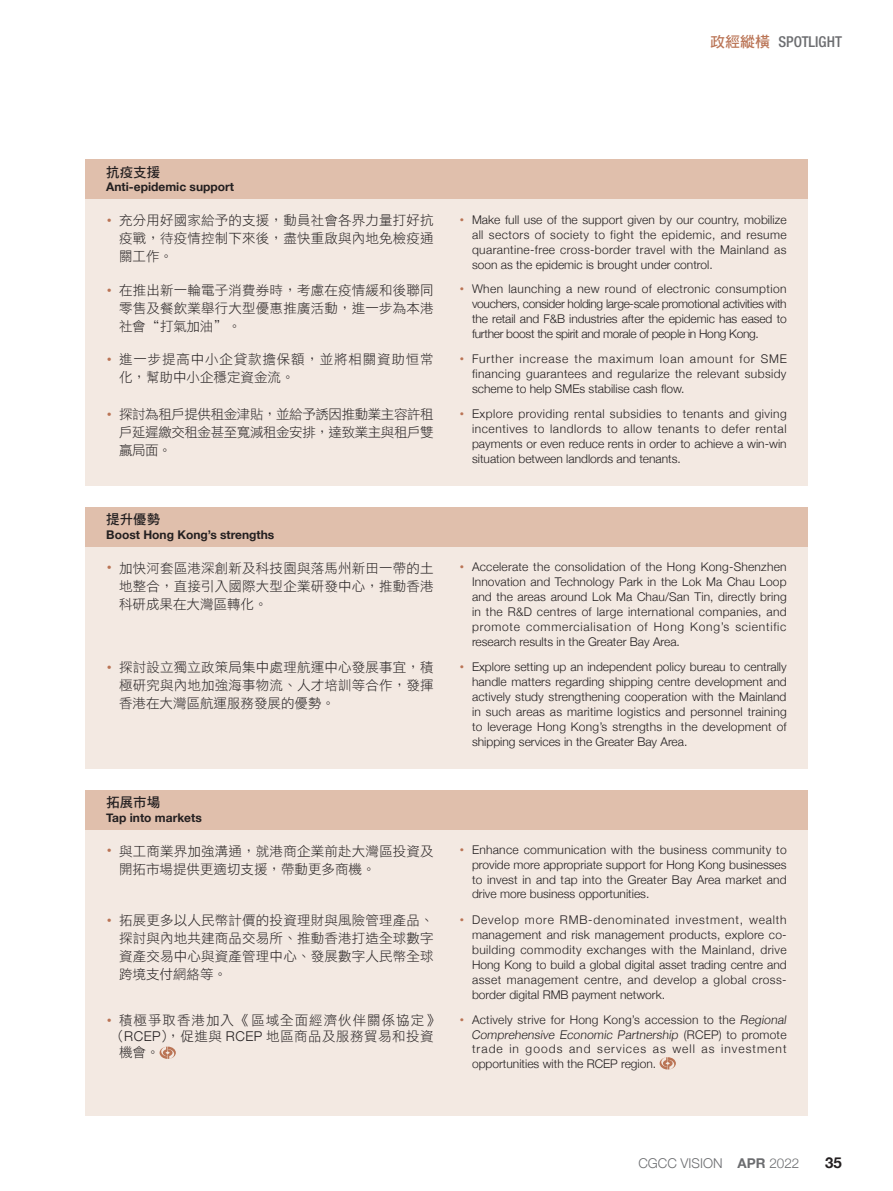
<style>
.page{position:relative;width:893px;height:1191px;background:#fff}
.page>*{position:absolute;margin:0;border:0;box-sizing:border-box;transform-origin:0 0}
.t1{font:500 condensed 15px "Helvetica Neue LT Std";color:#6c6d70}
.t2{font:700 15px "Helvetica Neue";color:#231f20}
.t3{font:13.5px/18px "DF Hei Std W3";letter-spacing:.015em;color:#231f20;text-align:justify}
.t4{font:13.5px/18px "DF Hei Std W3";letter-spacing:.06em;color:#231f20}
.t5{font:13.5px "DF Hei Std W3";letter-spacing:.035em;color:#231f20}
.t6{font:13.5px "DF Hei Std W3";letter-spacing:.075em;color:#231f20}
.t7{font:300 13.5px "Helvetica Neue";color:#6c6d70}
.t8{font:13.5px "DF Hei Std W7";color:#231f20}
.t9{font:300 12px/15px "Helvetica Neue";color:#231f20;text-align:justify}
.t10{font:300 12px/14.7px "Helvetica Neue";letter-spacing:.02em;color:#231f20}
.t11{font:700 12px "Helvetica Neue";color:#231f20}
.s1{font-family:"DF Hei Std W7";font-weight:400;font-stretch:normal;color:#ba7455}
.s2{font-family:"Gotham";font-weight:300;color:#ba7455}
.s3{font-family:"Gotham";color:#ba7455}
.s4{font-family:"Helvetica Neue";font-weight:300}
.s5{font-weight:700}
</style>
<div class="page">
<div style="left:85px;top:160px;width:723px;height:326px;background:#f3e9e2"></div>
<div style="left:85px;top:507px;width:723px;height:262px;background:#f3e9e2"></div>
<div style="left:85px;top:790px;width:723px;height:325px;background:#f3e9e2"></div>
<div style="left:85px;top:160px;width:723px;height:39px;background:#e0bfac"></div>
<div style="left:85px;top:507px;width:723px;height:39px;background:#e0bfac"></div>
<div style="left:85px;top:790px;width:723px;height:39px;background:#e0bfac"></div>
<svg style="left:160px;top:1046px;width:16px;height:13px"></svg>
<svg style="left:660px;top:1057px;width:16px;height:12px"></svg>
<p class="t1" style="left:710px;top:33px;width:133px"><span class="s1">政經縱橫</span> SPOTLIGHT</p>
<p class="t8" style="left:106px;top:164px;width:55px">抗疫支援</p>
<p class="t11" style="left:106px;top:178px;width:129px">Anti-epidemic support</p>
<p class="t3" style="left:119px;top:211px;width:316px;text-indent:-13px"><span class="s2">•</span> 充分用好國家給予的支援，動員社會各界力量打好抗疫戰，待疫情控制下來後，盡快重啟與內地免檢疫通關工作。</p>
<p class="t9" style="left:472px;top:211px;width:316px;text-indent:-13px"><span class="s3">•</span> Make full use of the support given by our country, mobilize all sectors of society to fight the epidemic, and resume quarantine-free cross-border travel with the Mainland as soon as the epidemic is brought under control.</p>
<p class="t3" style="left:119px;top:281px;width:316px;text-indent:-13px"><span class="s2">•</span> 在推出新一輪電子消費券時，考慮在疫情緩和後聯同零售及餐飲業舉行大型優惠推廣活動，進一步為本港社會“打氣加油”。</p>
<p class="t9" style="left:472px;top:281px;width:316px;text-indent:-13px"><span class="s3">•</span> When launching a new round of electronic consumption vouchers, consider holding large-scale promotional activities with the retail and F&amp;B industries after the epidemic has eased to further boost the spirit and morale of people in Hong Kong.</p>
<p class="t4" style="left:119px;top:350px;width:316px;text-indent:-13px"><span class="s2">•</span> 進一步提高中小企貸款擔保額，並將相關資助恒常化，幫助中小企穩定資金流。</p>
<p class="t3" style="left:119px;top:405px;width:316px;text-indent:-13px"><span class="s2">•</span> 探討為租戶提供租金津貼，並給予誘因推動業主容許租戶延遲繳交租金甚至寬減租金安排，達致業主與租戶雙贏局面。</p>
<p class="t9" style="left:472px;top:350px;width:316px;text-indent:-13px"><span class="s3">•</span> Further increase the maximum loan amount for SME financing guarantees and regularize the relevant subsidy scheme to help SMEs stabilise cash flow.</p>
<p class="t9" style="left:472px;top:405px;width:316px;text-indent:-13px"><span class="s3">•</span> Explore providing rental subsidies to tenants and giving incentives to landlords to allow tenants to defer rental payments or even reduce rents in order to achieve a win-win situation between landlords and tenants.</p>
<p class="t8" style="left:106px;top:512px;width:55px">提升優勢</p>
<p class="t11" style="left:106px;top:525px;width:170px">Boost Hong Kong’s strengths</p>
<p class="t3" style="left:119px;top:558px;width:316px;text-indent:-13px"><span class="s2">•</span> 加快河套區港深創新及科技園與落馬州新田一帶的土地整合，直接引入國際大型企業研發中心，推動香港科研成果在大灣區轉化。</p>
<p class="t9" style="left:472px;top:558px;width:316px;text-indent:-13px"><span class="s3">•</span> Accelerate the consolidation of the Hong Kong-Shenzhen Innovation and Technology Park in the Lok Ma Chau Loop and the areas around Lok Ma Chau/San Tin, directly bring in the R&amp;D centres of large international companies, and promote commercialisation of Hong Kong’s scientific research results in the Greater Bay Area.</p>
<p class="t3" style="left:119px;top:658px;width:316px;text-indent:-13px"><span class="s2">•</span> 探討設立獨立政策局集中處理航運中心發展事宜，積極研究與內地加強海事物流、人才培訓等合作，發揮香港在大灣區航運服務發展的優勢。</p>
<p class="t9" style="left:472px;top:658px;width:316px;text-indent:-13px"><span class="s3">•</span> Explore setting up an independent policy bureau to centrally handle matters regarding shipping centre development and actively study strengthening cooperation with the Mainland in such areas as maritime logistics and personnel training to leverage Hong Kong’s strengths in the development of shipping services in the Greater Bay Area.</p>
<p class="t8" style="left:106px;top:795px;width:55px">拓展市場</p>
<p class="t11" style="left:106px;top:808px;width:97px">Tap into markets</p>
<p class="t3" style="left:119px;top:841px;width:316px;text-indent:-13px"><span class="s2">•</span> 與工商業界加強溝通，就港商企業前赴大灣區投資及開拓市場提供更適切支援，帶動更多商機。</p>
<p class="t9" style="left:472px;top:842px;width:316px;line-height:14.5px;text-indent:-13px"><span class="s3">•</span> Enhance communication with the business community to provide more appropriate support for Hong Kong businesses to invest in and tap into the Greater Bay Area market and drive more business opportunities.</p>
<p class="t3" style="left:119px;top:911px;width:316px;text-indent:-13px"><span class="s2">•</span> 拓展更多以人民幣計價的投資理財與風險管理產品、探討與內地共建商品交易所、推動香港打造全球數字資產交易中心與資產管理中心、發展數字人民幣全球跨境支付網絡等。</p>
<p class="t6" style="left:106px;top:1012px;width:336px"><span class="s2">•</span> 積極爭取香港加入《區域全面經濟伙伴關係協定》</p>
<p class="t5" style="left:112px;top:1029px;width:323px">（<span class="s4">RCEP</span>），促進與 <span class="s4">RCEP</span> 地區商品及服務貿易和投資</p>
<p class="t3" style="left:119px;top:1043px;width:42px">機會。</p>
<p class="t9" style="left:472px;top:911px;width:316px;text-indent:-13px"><span class="s3">•</span> Develop more RMB-denominated investment, wealth management and risk management products, explore co&shy;building commodity exchanges with the Mainland, drive Hong Kong to build a global digital asset trading centre and asset management centre, and develop a global cross&shy;border digital RMB payment network.</p>
<p class="t10" style="left:471px;top:1011px;width:319px;text-indent:-12px"><span class="s3">•</span> Actively strive for Hong Kong’s accession to the Regional Comprehensive Economic Partnership ( R C E P) t o p ro m ot e trade in goods and services as well as investment opportunities with the RCEP region.</p>
<p class="t7" style="left:638px;top:1152px;width:163px">CGCC VISION <span class="s5">APR</span> 2022</p>
<p class="t2" style="left:825px;top:1150px;width:18px">35</p>
</div>
